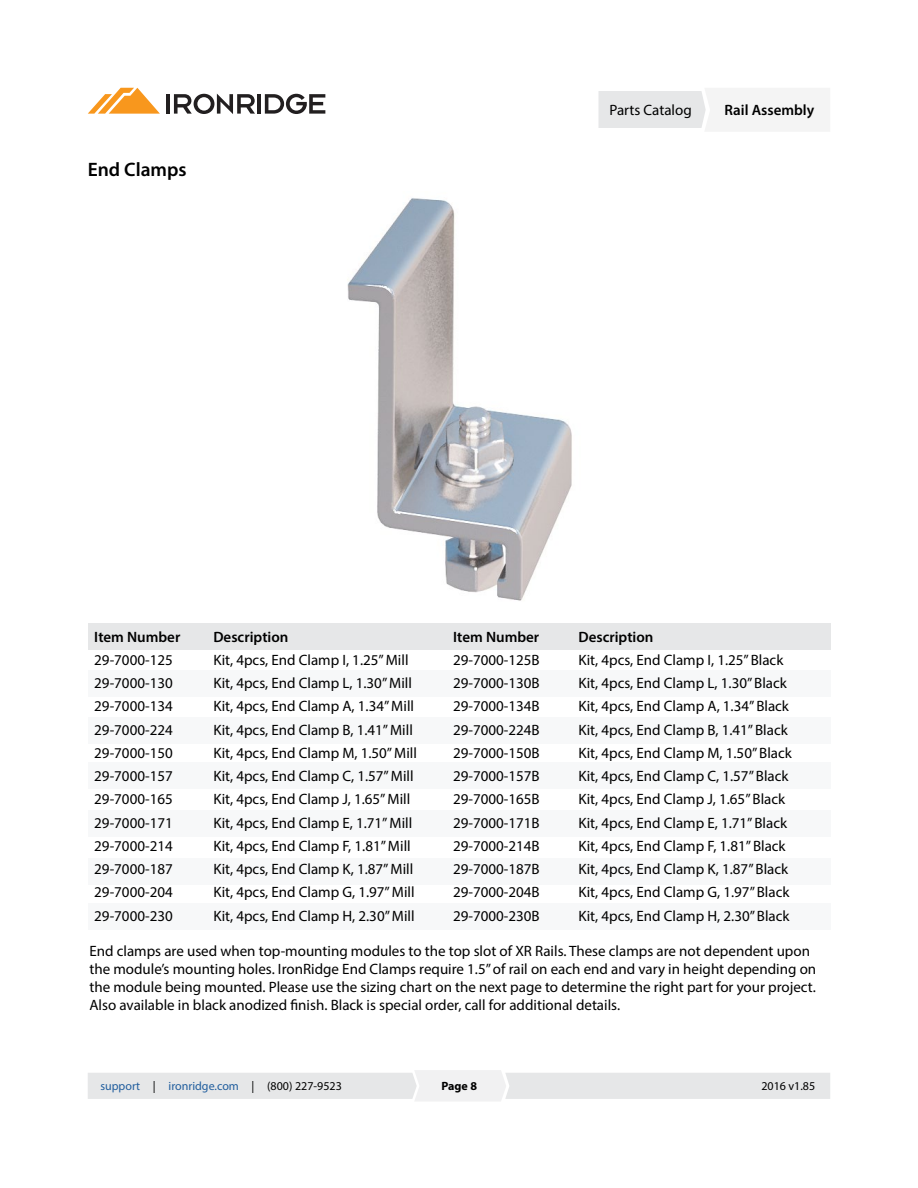
<style>
.page{position:relative;width:918px;height:1188px;background:#fff}
.page>*{position:absolute;margin:0;border:0;box-sizing:border-box;transform-origin:0 0}
.t1{font:600 19.5px "Myriad Pro";color:#000}
.t2{font:15px/18px "Myriad Pro";color:#000}
.t3{font:600 15px "Myriad Pro";color:#000}
.t4{font:12px "Myriad Pro";color:#215e9e}
.t5{font:12px "Myriad Pro";color:#000}
.t6{font:700 12px "Myriad Pro";color:#000}
.s1{color:#000}
</style>
<div class="page">
<svg style="left:88px;top:1070px;width:742px;height:31px"></svg>
<svg style="left:598px;top:88px;width:232px;height:43px"></svg>
<hr style="left:257px;top:94px;width:4px;height:20px;background:#221f20">
<svg style="left:265px;top:94px;width:60px;height:20px"></svg>
<hr style="left:166px;top:94px;width:4px;height:20px;background:#221f20">
<svg style="left:174px;top:94px;width:81px;height:20px"></svg>
<svg style="left:88px;top:88px;width:72px;height:26px"></svg>
<div style="left:88px;top:903px;width:743px;height:26px;background:#f7f8f9"></div>
<div style="left:88px;top:623px;width:743px;height:26px;background:#e6e7e8"></div>
<div style="left:89px;top:670px;width:742px;height:26px;background:#f7f8f9"></div>
<div style="left:88px;top:717px;width:743px;height:27px;background:#f7f8f9"></div>
<div style="left:88px;top:763px;width:743px;height:26px;background:#f7f8f9"></div>
<div style="left:88px;top:810px;width:743px;height:27px;background:#f7f8f9"></div>
<div style="left:88px;top:858px;width:743px;height:26px;background:#f7f8f9"></div>
<img style="left:347px;top:198px;width:225px;height:403px">
<h1 class="t1" style="left:88px;top:157px;width:100px">End Clamps</h1>
<p class="t2" style="left:609px;top:101px;width:84px">Parts Catalog</p>
<p class="t3" style="left:725px;top:101px;width:91px">Rail Assembly</p>
<p class="t3" style="left:94px;top:627px;width:88px">Item Number</p>
<p class="t3" style="left:213px;top:627px;width:77px">Description</p>
<p class="t3" style="left:453px;top:627px;width:88px">Item Number</p>
<p class="t3" style="left:578px;top:627px;width:77px">Description</p>
<p class="t2" style="left:94px;top:651px;width:80px">29-7000-125</p>
<p class="t2" style="left:213px;top:651px;width:197px">Kit, 4pcs, End Clamp I, 1.25” Mill</p>
<p class="t2" style="left:453px;top:651px;width:88px">29-7000-125B</p>
<p class="t2" style="left:578px;top:651px;width:206px">Kit, 4pcs, End Clamp I, 1.25” Black</p>
<p class="t2" style="left:94px;top:674px;width:80px">29-7000-130</p>
<p class="t2" style="left:213px;top:674px;width:200px">Kit, 4pcs, End Clamp L, 1.30” Mill</p>
<p class="t2" style="left:453px;top:674px;width:88px">29-7000-130B</p>
<p class="t2" style="left:578px;top:674px;width:210px">Kit, 4pcs, End Clamp L, 1.30” Black</p>
<p class="t2" style="left:94px;top:697px;width:80px">29-7000-134</p>
<p class="t2" style="left:213px;top:697px;width:202px">Kit, 4pcs, End Clamp A, 1.34” Mill</p>
<p class="t2" style="left:453px;top:697px;width:88px">29-7000-134B</p>
<p class="t2" style="left:578px;top:697px;width:212px">Kit, 4pcs, End Clamp A, 1.34” Black</p>
<p class="t2" style="left:94px;top:720px;width:80px">29-7000-224</p>
<p class="t2" style="left:213px;top:720px;width:201px">Kit, 4pcs, End Clamp B, 1.41” Mill</p>
<p class="t2" style="left:453px;top:720px;width:88px">29-7000-224B</p>
<p class="t2" style="left:578px;top:720px;width:211px">Kit, 4pcs, End Clamp B, 1.41” Black</p>
<p class="t2" style="left:94px;top:744px;width:80px">29-7000-150</p>
<p class="t2" style="left:213px;top:744px;width:205px">Kit, 4pcs, End Clamp M, 1.50” Mill</p>
<p class="t2" style="left:453px;top:744px;width:88px">29-7000-150B</p>
<p class="t2" style="left:578px;top:744px;width:215px">Kit, 4pcs, End Clamp M, 1.50” Black</p>
<p class="t2" style="left:94px;top:767px;width:80px">29-7000-157</p>
<p class="t2" style="left:213px;top:767px;width:202px">Kit, 4pcs, End Clamp C, 1.57” Mill</p>
<p class="t2" style="left:453px;top:767px;width:88px">29-7000-157B</p>
<p class="t2" style="left:578px;top:767px;width:212px">Kit, 4pcs, End Clamp C, 1.57” Black</p>
<p class="t2" style="left:94px;top:790px;width:80px">29-7000-165</p>
<p class="t2" style="left:213px;top:790px;width:198px">Kit, 4pcs, End Clamp J, 1.65” Mill</p>
<p class="t2" style="left:453px;top:790px;width:88px">29-7000-165B</p>
<p class="t2" style="left:578px;top:790px;width:208px">Kit, 4pcs, End Clamp J, 1.65” Black</p>
<p class="t2" style="left:94px;top:813px;width:80px">29-7000-171</p>
<p class="t2" style="left:213px;top:813px;width:200px">Kit, 4pcs, End Clamp E, 1.71” Mill</p>
<p class="t2" style="left:453px;top:813px;width:88px">29-7000-171B</p>
<p class="t2" style="left:578px;top:813px;width:210px">Kit, 4pcs, End Clamp E, 1.71” Black</p>
<p class="t2" style="left:94px;top:837px;width:80px">29-7000-214</p>
<p class="t2" style="left:213px;top:837px;width:199px">Kit, 4pcs, End Clamp F, 1.81” Mill</p>
<p class="t2" style="left:453px;top:837px;width:88px">29-7000-214B</p>
<p class="t2" style="left:578px;top:837px;width:209px">Kit, 4pcs, End Clamp F, 1.81” Black</p>
<p class="t2" style="left:94px;top:860px;width:80px">29-7000-187</p>
<p class="t2" style="left:213px;top:860px;width:201px">Kit, 4pcs, End Clamp K, 1.87” Mill</p>
<p class="t2" style="left:453px;top:860px;width:88px">29-7000-187B</p>
<p class="t2" style="left:578px;top:860px;width:211px">Kit, 4pcs, End Clamp K, 1.87” Black</p>
<p class="t2" style="left:94px;top:883px;width:80px">29-7000-204</p>
<p class="t2" style="left:213px;top:883px;width:203px">Kit, 4pcs, End Clamp G, 1.97” Mill</p>
<p class="t2" style="left:453px;top:883px;width:88px">29-7000-204B</p>
<p class="t2" style="left:578px;top:883px;width:213px">Kit, 4pcs, End Clamp G, 1.97” Black</p>
<p class="t2" style="left:94px;top:906px;width:80px">29-7000-230</p>
<p class="t2" style="left:213px;top:906px;width:203px">Kit, 4pcs, End Clamp H, 2.30” Mill</p>
<p class="t2" style="left:453px;top:906px;width:88px">29-7000-230B</p>
<p class="t2" style="left:578px;top:906px;width:213px">Kit, 4pcs, End Clamp H, 2.30” Black</p>
<p class="t2" style="left:89px;top:942px;width:728px">End clamps are used when top-mounting modules to the top slot of XR Rails. These clamps are not dependent upon the module’s mounting holes. IronRidge End Clamps require 1.5” of rail on each end and vary in height depending on the module being mounted. Please use the sizing chart on the next page to determine the right part for your project.<br>Also available in black anodized finish. Black is special order, call for additional details.</p>
<p class="t4" style="left:100px;top:1079px;width:243px">support <span class="s1">|</span> ironridge.com <span class="s1">| (800) 227-9523</span></p>
<p class="t6" style="left:441px;top:1078px;width:37px">Page 8</p>
<p class="t5" style="left:761px;top:1079px;width:55px">2016 v1.85</p>
</div>
